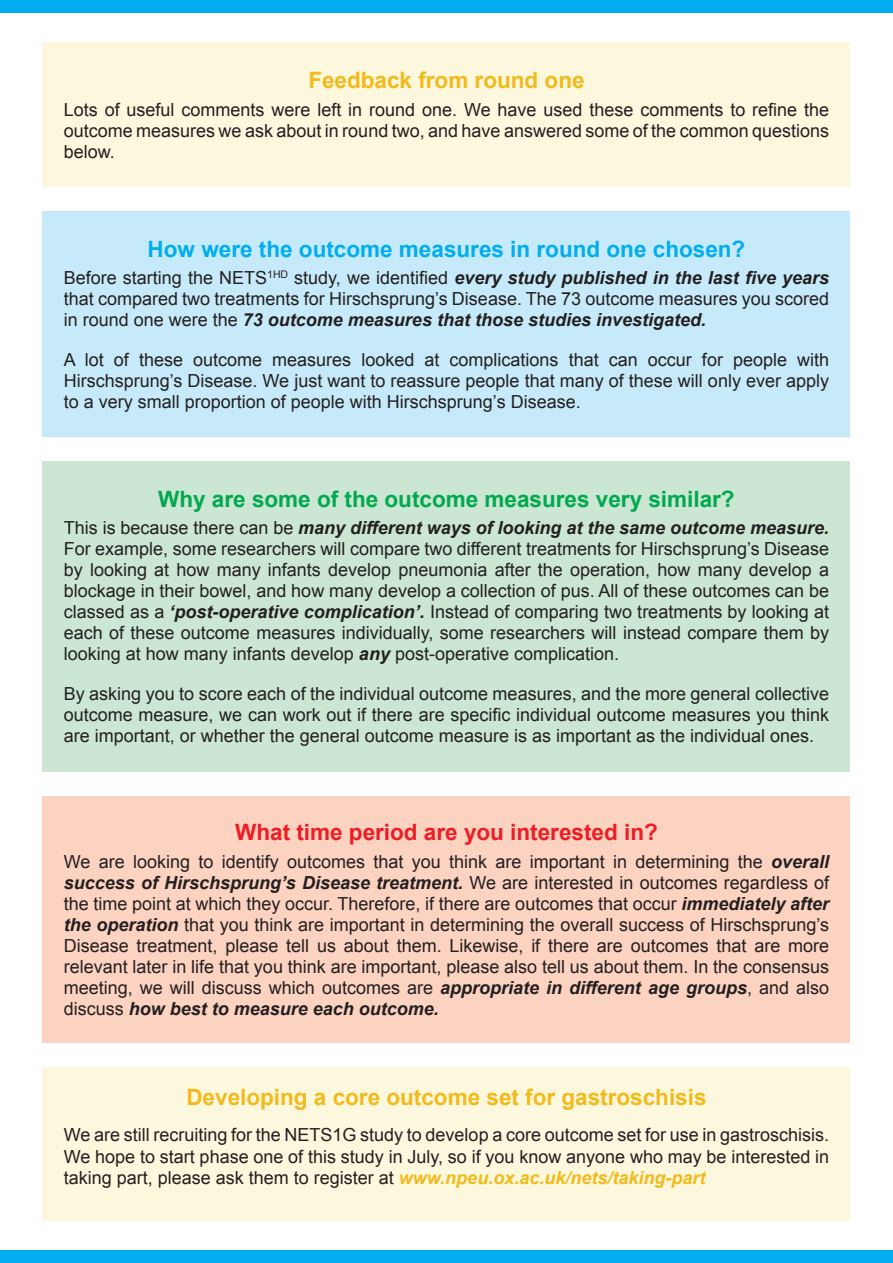
<style>
.page{position:relative;width:893px;height:1263px;background:#fff}
.page>*{position:absolute;margin:0;border:0;box-sizing:border-box;transform-origin:0 0}
.Heading_2{font:700 22.5px "Arial";color:#f2ba1a}
.Heading_2-2{font:700 22.5px "Arial";color:#00a94e}
.Heading_2-3{font:700 22.5px "Arial";color:#00aeef}
.Heading_2-4{font:700 22.5px "Arial";color:#ee1d23}
.Heading_2-5{font:18px/21px "Arial";color:#231f20;text-align:justify}
.s1{font-weight:700;font-style:italic}
.s2{font-weight:700;font-style:italic;color:#f2ba1a}
</style>
<div class="page">
<div style="left:0;top:0;width:893px;height:13px;background:#00aeef"></div>
<div style="left:0;top:1250px;width:893px;height:13px;background:#00aeef"></div>
<div style="left:43px;top:796px;width:807px;height:247px;background:#fcd2c0"></div>
<div style="left:43px;top:43px;width:807px;height:144px;background:#fcf8de"></div>
<div style="left:43px;top:461px;width:807px;height:311px;background:#cbe6d3"></div>
<div style="left:43px;top:211px;width:807px;height:226px;background:#c6eafa"></div>
<div style="left:43px;top:1067px;width:807px;height:153px;background:#fcf8de"></div>
<p class="Heading_2" style="left:308px;top:65px;width:278px">Feedback from round one</p>
<p class="Heading_2-5" style="left:64px;top:99px;width:767px">Lots of useful comments were left in round one. We have used these comments to refine the outcome measures we ask about in round two, and have answered some of the common questions below.</p>
<p class="Heading_2-3" style="left:148px;top:234px;width:599px">How were the outcome measures in round one chosen?</p>
<p class="Heading_2-5" style="left:64px;top:267px;width:767px">Before starting the NETS<sup>1HD</sup> study, we identified <span class="s1">every study published in the last five years </span>that compared two treatments for Hirschsprung’s Disease. The 73 outcome measures you scored in round one were the <span class="s1">73 outcome measures that those studies investigated.</span></p>
<p class="Heading_2-5" style="left:64px;top:349px;width:767px">A lot of these outcome measures looked at complications that can occur for people with Hirschsprung’s Disease. We just want to reassure people that many of these will only ever apply to a very small proportion of people with Hirschsprung’s Disease.</p>
<p class="Heading_2-2" style="left:158px;top:484px;width:578px">Why are some of the outcome measures very similar?</p>
<p class="Heading_2-5" style="left:64px;top:518px;width:767px">This is because there can be <span class="s1">many different ways of looking at the same outcome measure.<br></span>For example, some researchers will compare two different treatments for Hirschsprung’s Disease by looking at how many infants develop pneumonia after the operation, how many develop a blockage in their bowel, and how many develop a collection of pus. All of these outcomes can be classed as a <span class="s1">‘post-operative complication’.</span> Instead of comparing two treatments by looking at each of these outcome measures individually, some researchers will instead compare them by looking at how many infants develop <span class="s1">any</span> post-operative complication.</p>
<p class="Heading_2-5" style="left:64px;top:684px;width:767px">By asking you to score each of the individual outcome measures, and the more general collective outcome measure, we can work out if there are specific individual outcome measures you think are important, or whether the general outcome measure is as important as the individual ones.</p>
<p class="Heading_2-4" style="left:235px;top:817px;width:424px">What time period are you interested in?</p>
<p class="Heading_2-5" style="left:64px;top:851px;width:767px">We are looking to identify outcomes that you think are important in determining the <span class="s1">overall success of Hirschsprung’s Disease treatment.</span> We are interested in outcomes regardless of the time point at which they occur. Therefore, if there are outcomes that occur <span class="s1">immediately after the operation</span> that you think are important in determining the overall success of Hirschsprung’s Disease treatment, please tell us about them. Likewise, if there are outcomes that are more relevant later in life that you think are important, please also tell us about them. In the consensus meeting, we will discuss which outcomes are <span class="s1">appropriate in different age groups</span>, and also discuss <span class="s1">how best to measure each outcome.</span></p>
<p class="Heading_2" style="left:186px;top:1082px;width:522px">Developing a core outcome set for gastroschisis</p>
<p class="Heading_2-5" style="left:64px;top:1124px;width:767px;line-height:21.6px">We are still recruiting for the NETS1G study to develop a core outcome set for use in gastroschisis.<br>We hope to start phase one of this study in July, so if you know anyone who may be interested in taking part, please ask them to register at <span class="s2">www.npeu.ox.ac.uk/nets/taking-part</span></p>
</div>
